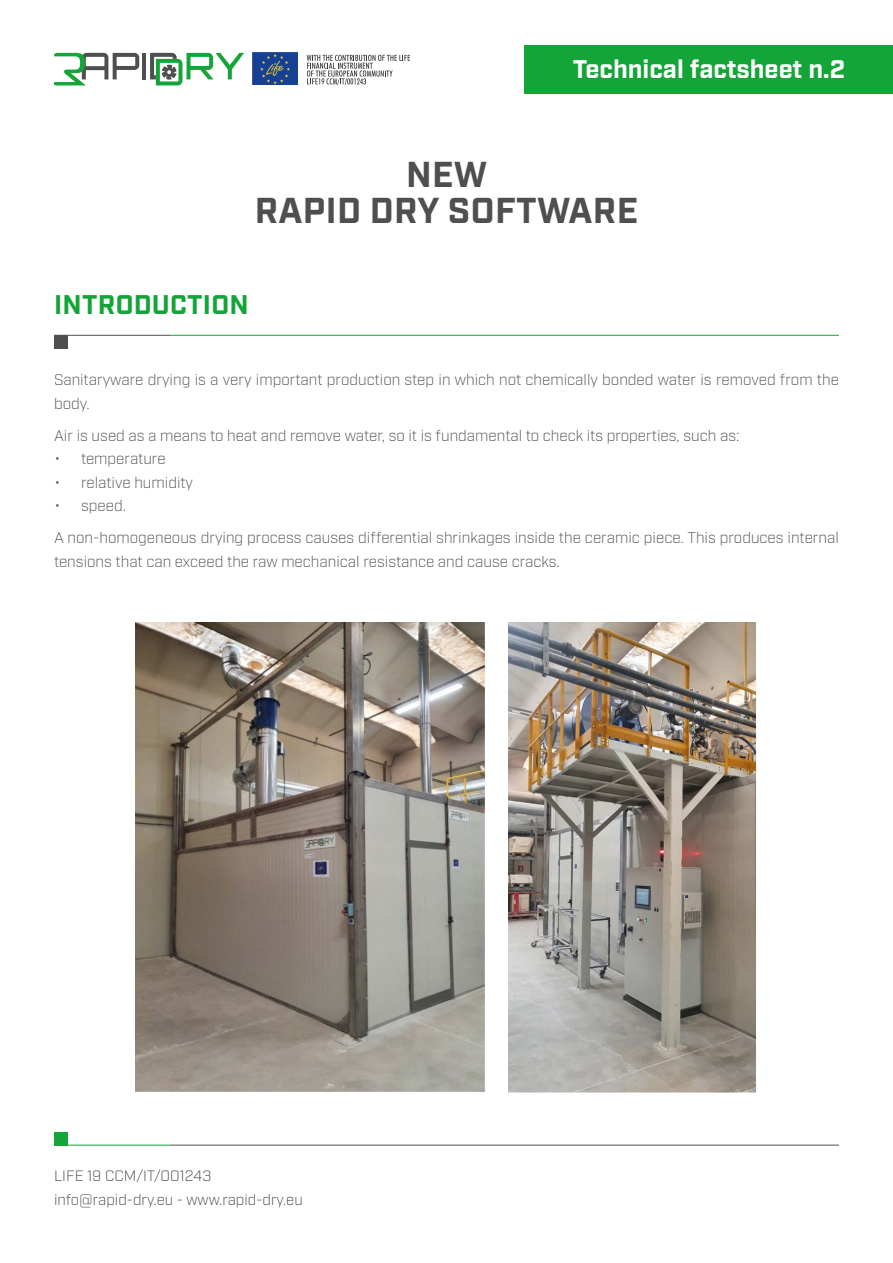
<style>
.page{position:relative;width:893px;height:1263px;background:#fff}
.page>*{position:absolute;margin:0;border:0;box-sizing:border-box;transform-origin:0 0}
.t1{font:700 36px/36px "Industry";letter-spacing:.01em;color:#4d504d;text-align:center}
.t2{font:700 27px "Industry";letter-spacing:.01em;color:#13a538}
.t3{font:700 25.5px "Industry";color:#fff}
.t4{font:300 15.3px/23.5px "Industry";color:#4d504d}
.t5{font:300 15px/24px "Industry";color:#474948}
</style>
<div class="page">
<svg style="left:307px;top:55px;width:103px;height:30px"></svg>
<img style="left:252px;top:53px;width:46px;height:32px">
<hr style="left:142px;top:53px;width:4px;height:26px;background:#4d504d">
<svg style="left:150px;top:53px;width:94px;height:32px"></svg>
<svg style="left:54px;top:53px;width:85px;height:32px"></svg>
<div style="left:524px;top:45px;width:369px;height:49px;background:#13a538"></div>
<hr style="left:170px;top:335px;width:669px;height:1px;background:#13a538">
<div style="left:54px;top:335px;width:13px;height:13px;background:#4d504d"></div>
<hr style="left:54px;top:335px;width:116px;height:1px;background:#4d504d">
<hr style="left:170px;top:1145px;width:669px;height:1px;background:#4d504d">
<hr style="left:54px;top:1145px;width:116px;height:1px;background:#13a538">
<div style="left:54px;top:1132px;width:13px;height:13px;background:#13a538"></div>
<img style="left:135px;top:622px;width:350px;height:470px">
<img style="left:509px;top:622px;width:248px;height:470px">
<h3 class="t3" style="left:573px;top:54px;width:274px">Technical factsheet n.2</h3>
<h1 class="t1" style="left:255px;top:158px;width:385px">NEW<br>RAPID DRY SOFTWARE</h1>
<h2 class="t2" style="left:54px;top:288px;width:196px">INTRODUCTION</h2>
<p class="t4" style="left:54px;top:368px;width:786px">Sanitaryware drying is a very important production step in which not chemically bonded water is removed from the body.</p>
<p class="t4" style="left:54px;top:424px;width:687px">Air is used as a means to heat and remove water, so it is fundamental to check its properties, such as:</p>
<p class="t4" style="left:54px;top:447px;width:113px">• temperature</p>
<p class="t4" style="left:54px;top:471px;width:141px">• relative humidity</p>
<p class="t4" style="left:54px;top:490px;width:786px;line-height:32.1px">• speed.<br>A non-homogeneous drying process causes differential shrinkages inside the ceramic piece. This produces internal</p>
<p class="t4" style="left:54px;top:550px;width:507px">tensions that can exceed the raw mechanical resistance and cause cracks.</p>
<p class="t5" style="left:54px;top:1163px;width:250px">LIFE 19 CCM/IT/001243 info@rapid-dry.eu - www.rapid-dry.eu</p>
</div>
